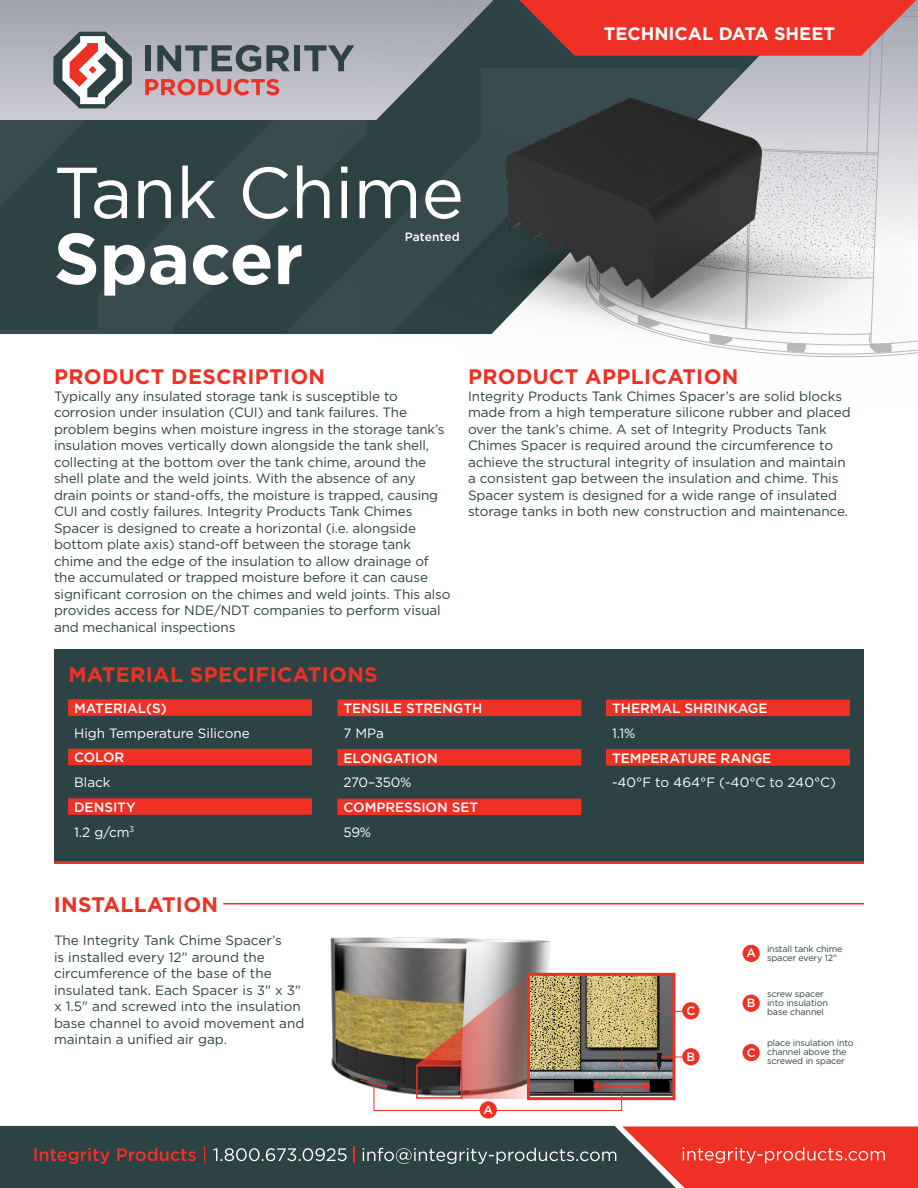
<style>
.page{position:relative;width:918px;height:1188px;background:#fff}
.page>*{position:absolute;margin:0;border:0;box-sizing:border-box;transform-origin:0 0}
.t1{font:72px "Gotham";letter-spacing:-.005em;color:#fff}
.t2{font:700 72px "Gotham";letter-spacing:-.005em;color:#fff}
.t3{font:700 21px "Gotham";letter-spacing:.015em;color:#ee3124}
.t4{font:700 18px "Gotham";color:#fff}
.t5{font:13.5px/16.5px "Gotham";letter-spacing:-.01em;color:#2d4245}
.t6{font:500 13.5px/24.8px "Gotham";color:#fff}
.t7{font:13.5px "Gotham";color:#fff}
.t8{font:500 12px "Gotham";letter-spacing:.005em;color:#fff}
.t9{font:9px/9px "Gotham";letter-spacing:-.015em;color:#2d4245}
.s1{font-weight:400}
</style>
<div class="page">
<svg style="left:0;top:0;width:343px;height:334px;background:#556469"></svg>
<svg style="left:53px;top:32px;width:79px;height:76px"></svg>
<svg style="left:145px;top:79px;width:134px;height:16px;background:#d57c7a"></svg>
<div style="left:145px;top:45px;width:6px;height:26px;background:#2d4245"></div>
<svg style="left:157px;top:45px;width:133px;height:27px;background:#717c82"></svg>
<div style="left:294px;top:45px;width:6px;height:26px;background:#2d4245"></div>
<svg style="left:304px;top:45px;width:39px;height:26px"></svg>
<img style="left:343px;top:0;width:575px;height:358px">
<img style="left:314px;top:904px;width:237px;height:180px">
<div style="left:54px;top:650px;width:810px;height:213px;background:#2d4245"></div>
<hr style="left:54px;top:861px;width:810px;height:3px;background:#ee3124">
<svg style="left:0;top:1126px;width:918px;height:62px;background:#6d4543"></svg>
<svg style="left:68px;top:699px;width:244px;height:116px"></svg>
<svg style="left:338px;top:700px;width:243px;height:115px"></svg>
<svg style="left:606px;top:700px;width:244px;height:66px"></svg>
<hr style="left:223px;top:903px;width:641px;height:1px;background:#ee3124">
<div style="left:743px;top:995px;width:17px;height:17px;background:#ee3124;border-radius:50%"></div>
<div style="left:743px;top:1044px;width:17px;height:17px;background:#ee3124;border-radius:50%"></div>
<div style="left:743px;top:945px;width:17px;height:17px;background:#ee3124;border-radius:50%"></div>
<div style="left:682px;top:1048px;width:17px;height:17px;background:#ee3124;border-radius:50%"></div>
<div style="left:682px;top:1002px;width:17px;height:17px;background:#ee3124;border-radius:50%"></div>
<div style="left:480px;top:1101px;width:17px;height:18px;background:#ee3124;border-radius:50%"></div>
<img style="left:360px;top:974px;width:322px;height:137px">
<hr style="left:651px;top:1011px;width:32px;height:1px;background:#ee3124">
<h3 class="t4" style="left:604px;top:22px;width:233px">TECHNICAL DATA SHEET</h3>
<h1 class="t1" style="left:54px;top:147px;width:412px">Tank Chime</h1>
<h1 class="t2" style="left:54px;top:211px;width:251px">Spacer</h1>
<p class="t8" style="left:405px;top:229px;width:57px">Patented</p>
<h2 class="t3" style="left:54px;top:363px;width:273px">PRODUCT DESCRIPTION</h2>
<p class="t5" style="left:54px;top:387px;width:398px">Typically any insulated storage tank is susceptible to corrosion under insulation (CUI) and tank failures. The problem begins when moisture ingress in the storage tank’s insulation moves vertically down alongside the tank shell, collecting at the bottom over the tank chime, around the shell plate and the weld joints. With the absence of any drain points or stand-offs, the moisture is trapped, causing CUI and costly failures. Integrity Products Tank Chimes Spacer is designed to create a horizontal (i.e. alongside bottom plate axis) stand-off between the storage tank chime and the edge of the insulation to allow drainage of the accumulated or trapped moisture before it can cause significant corrosion on the chimes and weld joints. This also provides access for NDE/NDT companies to perform visual and mechanical inspections</p>
<h2 class="t3" style="left:468px;top:363px;width:272px">PRODUCT APPLICATION</h2>
<p class="t5" style="left:468px;top:387px;width:384px">Integrity Products Tank Chimes Spacer’s are solid blocks made from a high temperature silicone rubber and placed over the tank’s chime. A set of Integrity Products Tank Chimes Spacer is required around the circumference to achieve the structural integrity of insulation and maintain a consistent gap between the insulation and chime. This Spacer system is designed for a wide range of insulated storage tanks in both new construction and maintenance.</p>
<h2 class="t3" style="left:68px;top:661px;width:311px">MATERIAL SPECIFICATIONS</h2>
<p class="t6" style="left:74px;top:696px;width:94px">MATERIAL(S)</p>
<p class="t7" style="left:74px;top:724px;width:177px">High Temperature Silicone</p>
<p class="t6" style="left:74px;top:745px;width:52px">COLOR</p>
<p class="t7" style="left:74px;top:774px;width:38px">Black</p>
<p class="t6" style="left:74px;top:795px;width:63px">DENSITY<br><span class="s1">1.2 g/cm</span><sup>3</sup></p>
<p class="t6" style="left:344px;top:696px;width:140px">TENSILE STRENGTH</p>
<p class="t7" style="left:344px;top:725px;width:42px">7 MPa</p>
<p class="t6" style="left:344px;top:745px;width:96px">ELONGATION</p>
<p class="t7" style="left:344px;top:774px;width:69px">270–350%</p>
<p class="t6" style="left:344px;top:795px;width:136px">COMPRESSION SET</p>
<p class="t7" style="left:344px;top:824px;width:29px">59%</p>
<p class="t6" style="left:612px;top:696px;width:157px">THERMAL SHRINKAGE</p>
<p class="t7" style="left:612px;top:725px;width:25px">1.1%</p>
<p class="t6" style="left:612px;top:745px;width:161px">TEMPERATURE RANGE</p>
<p class="t7" style="left:612px;top:774px;width:226px">-40°F to 464°F (-40°C to 240°C)</p>
<h2 class="t3" style="left:54px;top:891px;width:166px">INSTALLATION</h2>
<p class="t5" style="left:54px;top:932px;width:252px">The Integrity Tank Chime Spacer’s<br>is installed every 12" around the circumference of the base of the insulated tank. Each Spacer is 3" x 3" x 1.5" and screwed into the insulation base channel to avoid movement and maintain a unified air gap.</p>
<p class="t9" style="left:767px;top:944px;width:77px">install tank chime spacer every 12"</p>
<p class="t8" style="left:746px;top:945px;width:11px">A</p>
<p class="t9" style="left:767px;top:989px;width:62px">screw spacer into insulation base channel</p>
<p class="t9" style="left:767px;top:1038px;width:88px">place insulation into channel above the screwed in spacer</p>
<p class="t8" style="left:747px;top:995px;width:10px">B</p>
<p class="t8" style="left:686px;top:1003px;width:10px">C</p>
<p class="t8" style="left:747px;top:1044px;width:10px">C</p>
<p class="t8" style="left:687px;top:1049px;width:10px">B</p>
<p class="t8" style="left:483px;top:1102px;width:11px">A</p>
</div>
